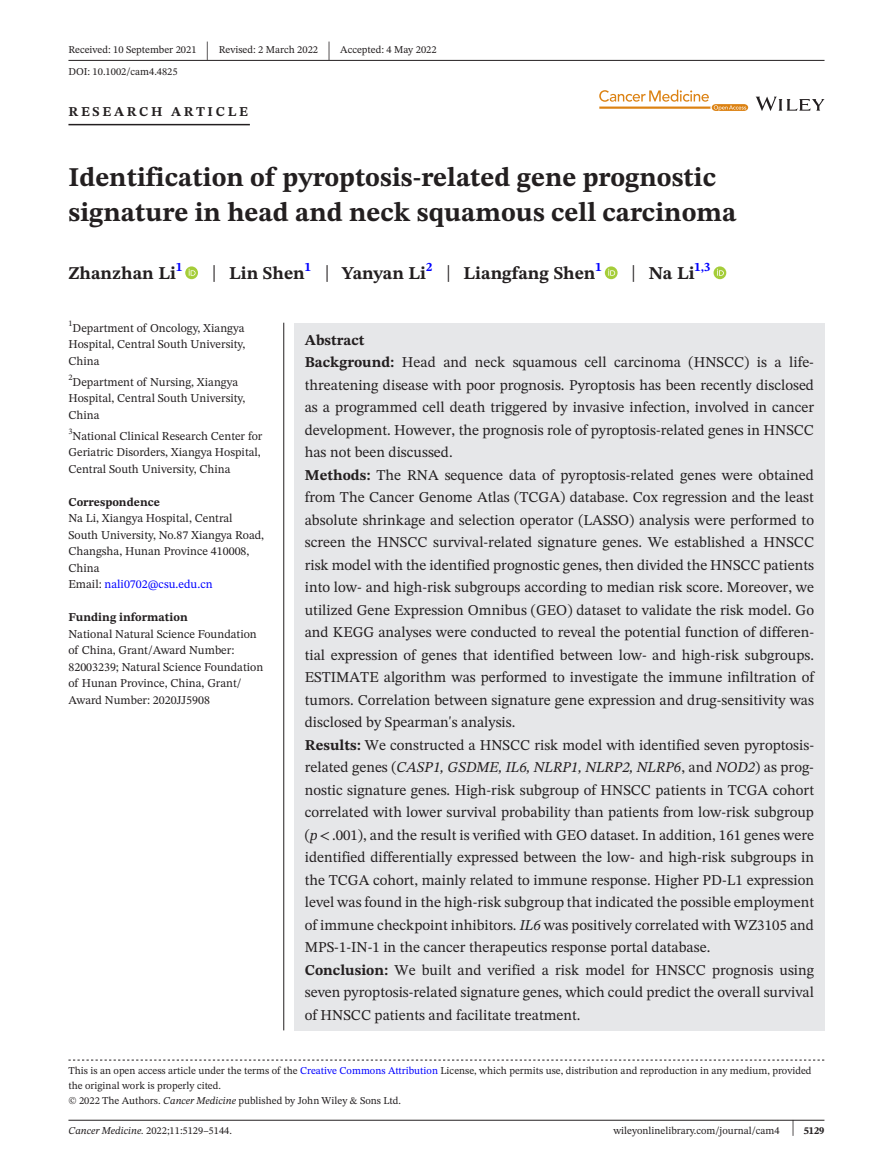
<style>
.page{position:relative;width:893px;height:1174px;background:#fff}
.page>*{position:absolute;margin:0;border:0;box-sizing:border-box;transform-origin:0 0}
.t1{font:700 27px/34.5px "STIX Two Text";color:#231f20}
.t2{font:25.65px "STIX Two Text";color:#231f20;scale:.49 1}
.t3{font:700 18px "STIX Two Text";color:#231f20}
.t4{font:15px/22.5px "STIX Two Text";color:#231f20}
.t5{font:700 13.5px "STIX Two Text";letter-spacing:.2em;color:#231f20}
.t6{font:12px/16.5px "STIX Two Text";color:#231f20}
.t7{font:700 12px "STIX Two Text";color:#231f20}
.t8{font:10.5px/15px "STIX Two Text";color:#231f20}
.s1{font-weight:400;font-size:23.4px}
.s2{color:#00f}
.s3{font-weight:700}
.s4{font-style:italic}
.s5{font-size:22.2px}
</style>
<div class="page">
<hr style="left:68px;top:1119px;width:756px;height:1px;background:#231f20">
<svg style="left:756px;top:97px;width:68px;height:14px"></svg>
<svg style="left:599px;top:90px;width:149px;height:21px"></svg>
<hr style="left:68px;top:60px;width:756px;height:1px;background:#231f20">
<hr style="left:68px;top:124px;width:182px;height:1px;background:#231f20">
<svg style="left:185px;top:266px;width:13px;height:13px"></svg>
<svg style="left:189px;top:269px;width:7px;height:7px"></svg>
<svg style="left:605px;top:266px;width:13px;height:13px"></svg>
<svg style="left:608px;top:269px;width:7px;height:7px"></svg>
<svg style="left:713px;top:266px;width:13px;height:13px"></svg>
<svg style="left:717px;top:269px;width:7px;height:7px"></svg>
<svg style="left:68px;top:1059px;width:756px;height:1px"></svg>
<div style="left:294px;top:323px;width:530px;height:707px;background:#e6e7e9"></div>
<hr style="left:283px;top:323px;width:1px;height:707px;background:#231f20">
<p class="t8" style="left:68px;top:42px;width:130px">Received: 10 September 2021</p>
<h2 class="t2" style="left:206px;top:32px;width:8px">|</h2>
<p class="t8" style="left:219px;top:42px;width:101px">Revised: 2 March 2022</p>
<h2 class="t2" style="left:327px;top:32px;width:8px">|</h2>
<p class="t8" style="left:340px;top:42px;width:98px">Accepted: 4 May 2022</p>
<p class="t8" style="left:68px;top:64px;width:111px">DOI: 10.1002/cam4.4825</p>
<p class="t5" style="left:68px;top:101px;width:181px">RESEARCH ARTICLE</p>
<h1 class="t1" style="left:68px;top:161px;width:669px">Identification of pyroptosis-related gene prognostic signature in head and neck squamous cell carcinoma</h1>
<p class="t3" style="left:68px;top:260px;width:115px">Zhanzhan Li<sup>1</sup></p>
<p class="t3" style="left:212px;top:260px;width:392px"><span class="s1">|</span> Lin Shen<sup>1</sup> <span class="s1">|</span> Yanyan Li<sup>2</sup> <span class="s1">|</span> Liangfang Shen<sup>1</sup></p>
<p class="t3" style="left:631px;top:260px;width:81px"><span class="s1">|</span> Na Li<sup>1,3</sup></p>
<p class="t6" style="left:68px;top:319px;width:179px;text-align:justify"><sup>1</sup>Department of Oncology, Xiangya Hospital, Central South University, China</p>
<p class="t6" style="left:68px;top:373px;width:179px"><sup>2</sup>Department of Nursing, Xiangya<br>Hospital, Central South University,<br>China</p>
<p class="t6" style="left:68px;top:427px;width:195px"><sup>3</sup>National Clinical Research Center for<br>Geriatric Disorders, Xiangya Hospital,<br>Central South University, China</p>
<p class="t7" style="left:68px;top:493px;width:93px">Correspondence</p>
<p class="t6" style="left:68px;top:510px;width:197px">Na Li, Xiangya Hospital, Central<br>South University, No.87 Xiangya Road,<br>Changsha, Hunan Province 410008,<br>China<br>Email: <span class="s2">nali0702@csu.edu.cn</span></p>
<p class="t7" style="left:68px;top:609px;width:121px">Funding information</p>
<p class="t6" style="left:68px;top:625px;width:196px">National Natural Science Foundation of China, Grant/Award Number:<br>82003239; Natural Science Foundation of Hunan Province, China, Grant/ Award Number: 2020JJ5908</p>
<p class="t4" style="left:305px;top:328px;width:511px"><span class="s3">Abstract<br>Background:</span> Head and neck squamous cell carcinoma (HNSCC) is a life&shy;threatening disease with poor prognosis. Pyroptosis has been recently disclosed as a programmed cell death triggered by invasive infection, involved in cancer development. However, the prognosis role of pyroptosis-related genes in HNSCC has not been discussed.<br><span class="s3">Methods:</span> The RNA sequence data of pyroptosis-related genes were obtained from The Cancer Genome Atlas (TCGA) database. Cox regression and the least absolute shrinkage and selection operator (LASSO) analysis were performed to screen the HNSCC survival-related signature genes. We established a HNSCC risk model with the identified prognostic genes, then divided the HNSCC patients into low- and high-risk subgroups according to median risk score. Moreover, we utilized Gene Expression Omnibus (GEO) dataset to validate the risk model. Go and KEGG analyses were conducted to reveal the potential function of differen&shy;tial expression of genes that identified between low- and high-risk subgroups.<br>ESTIMATE algorithm was performed to investigate the immune infiltration of tumors. Correlation between signature gene expression and drug-sensitivity was disclosed by Spearman's analysis.<br><span class="s3">Results:</span> We constructed a HNSCC risk model with identified seven pyroptosis&shy;related genes (<span class="s4">CASP1, GSDME, IL6, NLRP1, NLRP2, NLRP6</span>, and <span class="s4">NOD2</span>) as prog&shy;nostic signature genes. High-risk subgroup of HNSCC patients in TCGA cohort correlated with lower survival probability than patients from low-risk subgroup (<span class="s4">p</span>&lt;.001), and the result is verified with GEO dataset. In addition, 161 genes were identified differentially expressed between the low- and high-risk subgroups in the TCGA cohort, mainly related to immune response. Higher PD-L1 expression level was found in the high-risk subgroup that indicated the possible employment of immune checkpoint inhibitors. <span class="s4">IL6</span> was positively correlated with WZ3105 and MPS-1-IN-1 in the cancer therapeutics response portal database.<br><span class="s3">Conclusion:</span> We built and verified a risk model for HNSCC prognosis using seven pyroptosis-related signature genes, which could predict the overall survival of HNSCC patients and facilitate treatment.</p>
<p class="t8" style="left:68px;top:1063px;width:745px">This is an open access article under the terms of the <span class="s2">Creative Commons Attribution</span> License, which permits use, distribution and reproduction in any medium, provided the original work is properly cited.<br>© 2022 The Authors. <span class="s4">Cancer Medicine</span> published by John Wiley &amp; Sons Ltd.</p>
<p class="t8" style="left:68px;top:1123px;width:165px"><span class="s4">Cancer Medicine.</span> 2022;11:5129–5144.</p>
<p class="t8" style="left:613px;top:1123px;width:213px">wileyonlinelibrary.com/journal/cam4 <span class="s5">|</span> <span class="s3">5129</span></p>
</div>
